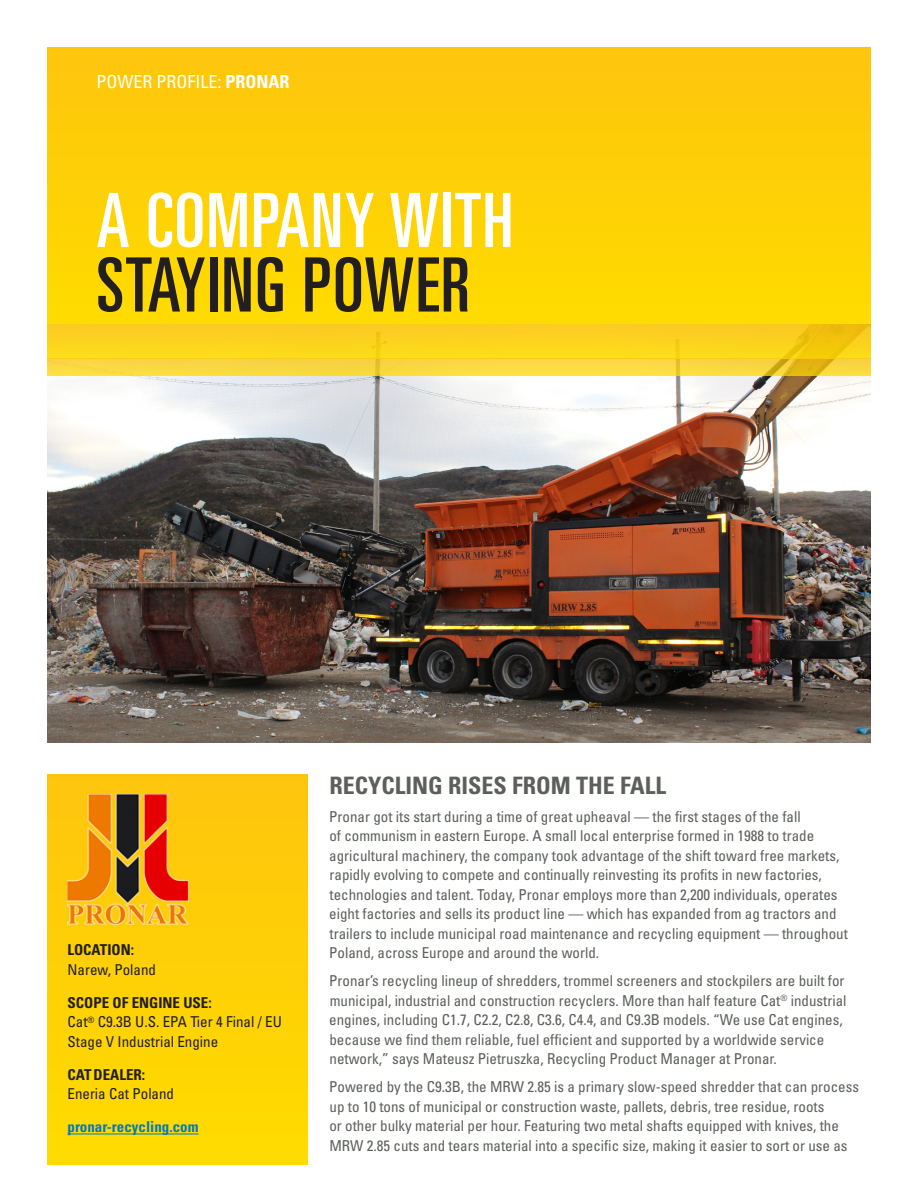
<style>
.page{position:relative;width:918px;height:1188px;background:#fff}
.page>*{position:absolute;margin:0;border:0;box-sizing:border-box;transform-origin:0 0}
._114_Header_gray_Beb{font:ultra-condensed 75px/64.5px "Univers LT Std";letter-spacing:.02em;color:#fff}
._8_Content_gray_Sour{font:700 condensed 24px "Univers LT Std";color:#5b605a}
._14_Content_gray_Sou{font:condensed 18px "Univers LT Std";color:#fff}
._8_Content_gray_Sour-2{font:condensed 15px/19.5px "Univers LT Std";color:#5b605a}
._8_Content_gray_Sour-3{font:condensed 15px/19.5px "Univers LT Std";color:#231f20}
._8_Content_gray_Sour-4{font:700 condensed 15px "Univers LT Std";color:#0078c2}
.s1{font-weight:700}
.s2{color:#231f20}
</style>
<div class="page">
<div style="left:47px;top:47px;width:824px;height:277px;background:#fed006"></div>
<div style="left:47px;top:774px;width:261px;height:390px;background:#fed105"></div>
<hr style="left:68px;top:1134px;width:131px;height:1px;background:#0078c2">
<img style="left:47px;top:375px;width:824px;height:368px">
<svg style="left:47px;top:324px;width:824px;height:34px;background:#fbd11c"></svg>
<svg style="left:47px;top:358px;width:824px;height:17px;background:#f8d53b"></svg>
<img style="left:68px;top:795px;width:120px;height:130px">
<p class="_14_Content_gray_Sou" style="left:96px;top:70px;width:195px">POWER PROFILE: <span class="s1">PRONAR</span></p>
<p class="_114_Header_gray_Beb" style="left:96px;top:188px;width:418px">A COMPANY WITH<br><span class="s2">STAYING POWER</span></p>
<p class="_8_Content_gray_Sour-3" style="left:68px;top:940px;width:90px"><span class="s1">LOCATION:<br></span>Narew, Poland</p>
<p class="_8_Content_gray_Sour-3" style="left:68px;top:993px;width:216px"><span class="s1">SCOPE OF ENGINE USE:<br></span>Cat<sup>®</sup> C9.3B U.S. EPA Tier 4 Final / EU<br>Stage V Industrial Engine</p>
<p class="_8_Content_gray_Sour-3" style="left:68px;top:1065px;width:108px"><span class="s1">CATDEALER:<br></span>Eneria Cat Poland</p>
<p class="_8_Content_gray_Sour-4" style="left:68px;top:1118px;width:133px">pronar-recycling.com</p>
<p class="_8_Content_gray_Sour" style="left:329px;top:770px;width:338px">RECYCLING RISES FROM THE FALL</p>
<p class="_8_Content_gray_Sour-2" style="left:329px;top:806px;width:520px">Pronar got its start during a time of great upheaval — the first stages of the fall<br>of communism in eastern Europe. A small local enterprise formed in 1988 to trade agricultural machinery, the company took advantage of the shift toward free markets, rapidly evolving to compete and continually reinvesting its profits in new factories, technologies and talent. Today, Pronar employs more than 2,200 individuals, operates eight factories and sells its product line — which has expanded from ag tractors and trailers to include municipal road maintenance and recycling equipment — throughout Poland, across Europe and around the world.</p>
<p class="_8_Content_gray_Sour-2" style="left:329px;top:971px;width:519px">Pronar’s recycling lineup of shredders, trommel screeners and stockpilers are built for municipal, industrial and construction recyclers. More than half feature Cat<sup>®</sup> industrial engines, including C1.7, C2.2, C2.8, C3.6, C4.4, and C9.3B models. “We use Cat engines, because we find them reliable, fuel efficient and supported by a worldwide service network,” says Mateusz Pietruszka, Recycling Product Manager at Pronar.</p>
<p class="_8_Content_gray_Sour-2" style="left:329px;top:1077px;width:531px">Powered by the C9.3B, the MRW 2.85 is a primary slow-speed shredder that can process up to 10 tons of municipal or construction waste, pallets, debris, tree residue, roots<br>or other bulky material per hour. Featuring two metal shafts equipped with knives, the MRW 2.85 cuts and tears material into a specific size, making it easier to sort or use as</p>
</div>
